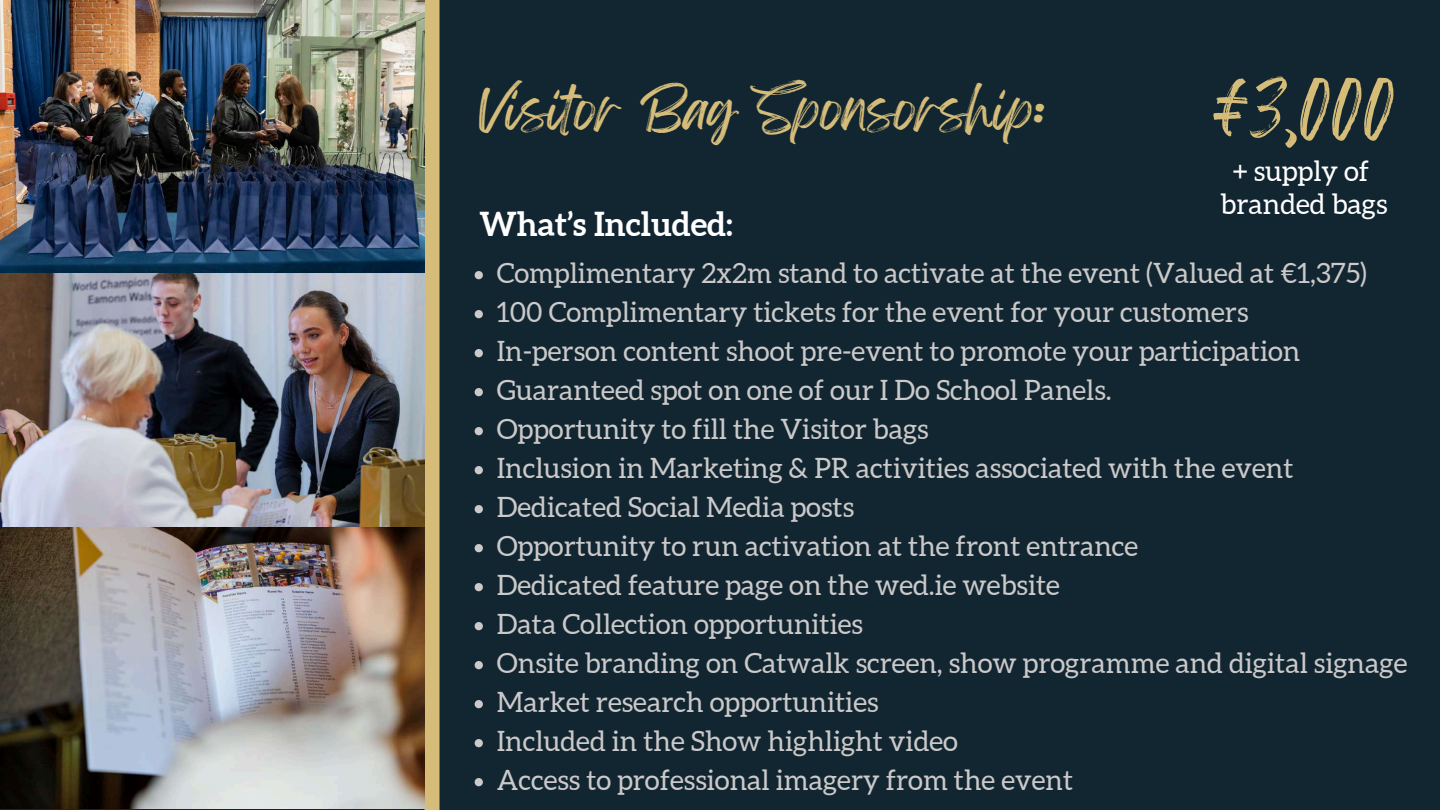
<style>
.page{position:relative;width:1440px;height:810px;background:#122632}
.page>*{position:absolute;margin:0;border:0;box-sizing:border-box;transform-origin:0 0}
.t1{font:65px "Feeling Passionate";color:#d5bc79}
.t2{font:50px "Feeling Passionate";color:#d5bc79}
.t3{font:700 33px "Aleo";color:#fff}
.t4{font:28px/39px "Aleo";color:#cbc9c9}
.t5{font:28px/33px "Aleo";color:#fff;text-align:center}
</style>
<div class="page">
<svg style="left:475px;top:271px;width:8px;height:8px"></svg>
<svg style="left:475px;top:310px;width:8px;height:8px"></svg>
<svg style="left:475px;top:349px;width:8px;height:8px"></svg>
<svg style="left:475px;top:388px;width:8px;height:8px"></svg>
<svg style="left:475px;top:427px;width:8px;height:8px"></svg>
<svg style="left:475px;top:466px;width:8px;height:8px"></svg>
<svg style="left:475px;top:505px;width:8px;height:8px"></svg>
<svg style="left:475px;top:544px;width:8px;height:8px"></svg>
<svg style="left:475px;top:583px;width:8px;height:8px"></svg>
<svg style="left:475px;top:622px;width:8px;height:8px"></svg>
<svg style="left:475px;top:661px;width:8px;height:8px"></svg>
<svg style="left:475px;top:700px;width:8px;height:8px"></svg>
<svg style="left:475px;top:739px;width:8px;height:8px"></svg>
<svg style="left:475px;top:778px;width:8px;height:8px"></svg>
<div style="left:425px;top:0;width:15px;height:810px;background:#d5bc79"></div>
<img style="left:0;top:273px;width:424px;height:536px">
<img style="left:0;top:0;width:424px;height:273px">
<h2 class="t2" style="left:479px;top:69px;width:566px">Visitor Bag Sponsorship:</h2>
<p class="t3" style="left:479px;top:205px;width:255px">What’s Included:</p>
<h1 class="t1" style="left:1214px;top:56px;width:184px">€3,000</h1>
<p class="t5" style="left:1221px;top:155px;width:168px">+ supply of branded bags</p>
<p class="t4" style="left:497px;top:253px;width:912px">Complimentary 2x2m stand to activate at the event (Valued at €1,375)<br>100 Complimentary tickets for the event for your customers<br>In-person content shoot pre-event to promote your participation Guaranteed spot on one of our I Do School Panels.<br>Opportunity to fill the Visitor bags<br>Inclusion in Marketing &amp; PR activities associated with the event Dedicated Social Media posts<br>Opportunity to run activation at the front entrance<br>Dedicated feature page on the wed.ie website<br>Data Collection opportunities<br>Onsite branding on Catwalk screen, show programme and digital signage Market research opportunities<br>Included in the Show highlight video<br>Access to professional imagery from the event</p>
</div>
